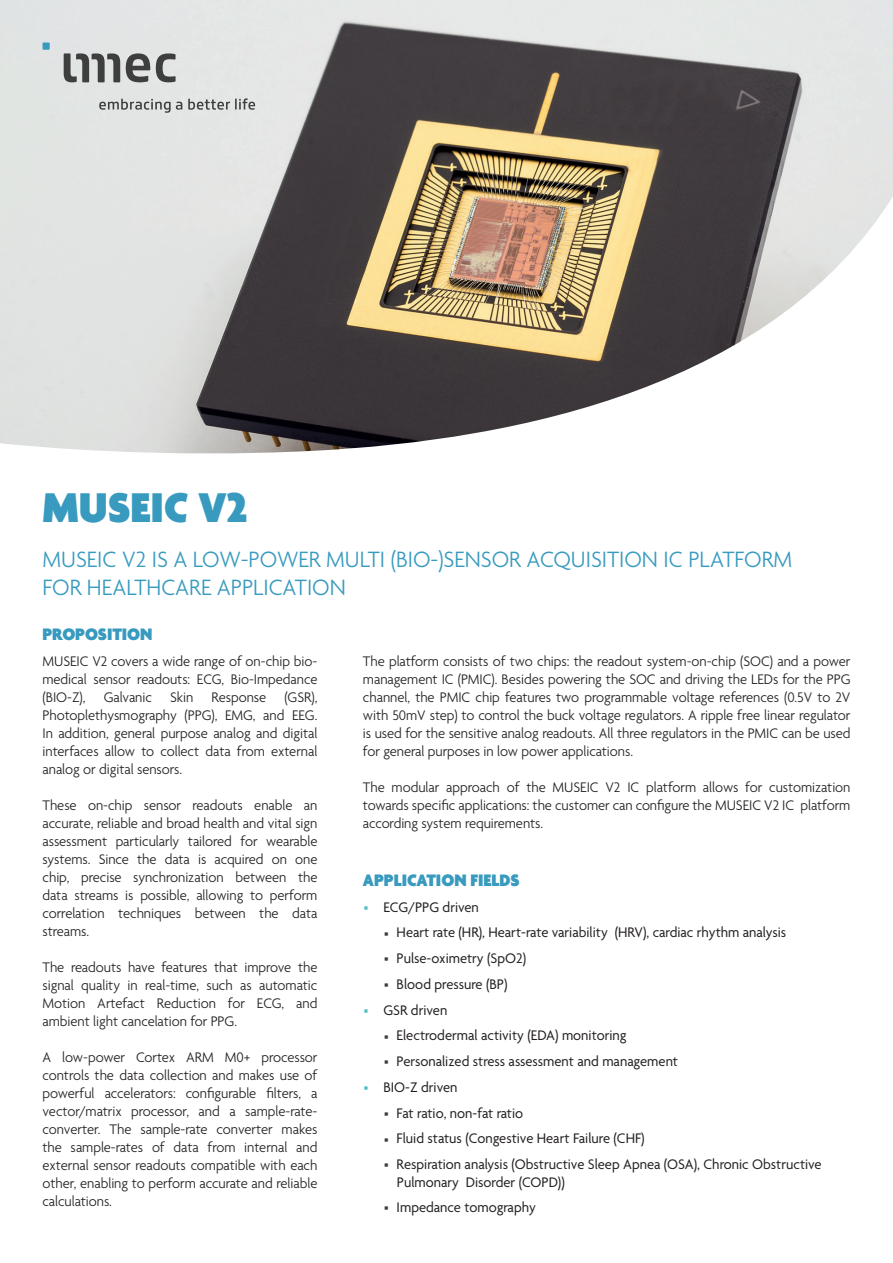
<style>
.page{position:relative;width:893px;height:1263px;background:#fff}
.page>*{position:absolute;margin:0;border:0;box-sizing:border-box;transform-origin:0 0}
.t1{font:900 45px "Agenda";color:#379abe}
.t2{font:300 24px/28px "Agenda";color:#379abe}
.t3{font:900 18px "Agenda";letter-spacing:-.005em;color:#379abe}
.t4{font:300 15px/18px "Agenda";letter-spacing:-.005em;color:#231f20;text-align:justify}
.t5{font:15px/17.2px "Agenda";color:#231f20}
.s1{font-family:"Bronkoh";font-weight:300;font-size:18px;color:#4fbfc2}
.s2{font-family:"Bronkoh";font-weight:300;font-size:18px;color:#3e3e3f}
</style>
<div class="page">
<img style="left:0;top:0;width:893px;height:454px">
<div style="left:43px;top:43px;width:7px;height:7px;background:#379abe"></div>
<svg style="left:126px;top:53px;width:24px;height:29px"></svg>
<svg style="left:64px;top:53px;width:56px;height:29px"></svg>
<svg style="left:156px;top:53px;width:20px;height:29px"></svg>
<svg style="left:99px;top:99px;width:83px;height:14px"></svg>
<svg style="left:188px;top:98px;width:67px;height:12px"></svg>
<h1 class="t1" style="left:43px;top:483px;width:207px">MUSEIC V2</h1>
<h2 class="t2" style="left:43px;top:546px;width:751px">MUSEIC V2 IS A LOW-POWER MULTI (BIO-)SENSOR ACQUISITION IC PLATFORM<br>FOR HEALTHCARE APPLICATION</h2>
<p class="t3" style="left:43px;top:625px;width:111px">PROPOSITION</p>
<p class="t4" style="left:43px;top:653px;width:276px">MUSEIC V2 covers a wide range of on-chip bio&shy;medical sensor readouts: ECG, Bio-Impedance (BIO-Z), Galvanic Skin Response (GSR), Photoplethysmography (PPG), EMG, and EEG.<br>In addition, general purpose analog and digital interfaces allow to collect data from external analog or digital sensors.</p>
<p class="t4" style="left:43px;top:797px;width:276px">These on-chip sensor readouts enable an accurate, reliable and broad health and vital sign assessment particularly tailored for wearable systems. Since the data is acquired on one chip, precise synchronization between the data streams is possible, allowing to perform correlation techniques between the data streams.</p>
<p class="t4" style="left:43px;top:959px;width:276px">The readouts have features that improve the signal quality in real-time, such as automatic Motion Artefact Reduction for ECG, and ambient light cancelation for PPG.</p>
<p class="t4" style="left:43px;top:1049px;width:276px">A low-power Cortex ARM M0+ processor controls the data collection and makes use of powerful accelerators: configurable filters, a vector/matrix processor, and a sample-rate&shy;converter. The sample-rate converter makes the sample-rates of data from internal and external sensor readouts compatible with each other, enabling to perform accurate and reliable calculations.</p>
<p class="t4" style="left:363px;top:653px;width:489px">The platform consists of two chips: the readout system-on-chip (SOC) and a power management IC (PMIC). Besides powering the SOC and driving the LEDs for the PPG channel, the PMIC chip features two programmable voltage references (0.5V to 2V with 50mV step) to control the buck voltage regulators. A ripple free linear regulator is used for the sensitive analog readouts. All three regulators in the PMIC can be used for general purposes in low power applications.</p>
<p class="t4" style="left:363px;top:779px;width:489px">The modular approach of the MUSEIC V2 IC platform allows for customization towards specific applications: the customer can configure the MUSEIC V2 IC platform according system requirements.</p>
<p class="t3" style="left:363px;top:870px;width:158px">APPLICATION FIELDS</p>
<p class="t5" style="left:363px;top:899px;width:118px"><span class="s1">•</span> ECG/PPG driven</p>
<p class="t5" style="left:383px;top:925px;width:405px"><span class="s2">•</span> Heart rate (HR), Heart-rate variability (HRV), cardiac rhythm analysis</p>
<p class="t5" style="left:383px;top:951px;width:145px"><span class="s2">•</span> Pulse-oximetry (SpO2)</p>
<p class="t5" style="left:383px;top:976px;width:126px"><span class="s2">•</span> Blood pressure (BP)</p>
<p class="t5" style="left:363px;top:1002px;width:86px"><span class="s1">•</span> GSR driven</p>
<p class="t5" style="left:383px;top:1028px;width:245px"><span class="s2">•</span> Electrodermal activity (EDA) monitoring</p>
<p class="t5" style="left:383px;top:1054px;width:296px"><span class="s2">•</span> Personalized stress assessment and management</p>
<p class="t5" style="left:363px;top:1079px;width:96px"><span class="s1">•</span> BIO-Z driven</p>
<p class="t5" style="left:383px;top:1105px;width:142px"><span class="s2">•</span> Fat ratio, non-fat ratio</p>
<p class="t5" style="left:383px;top:1131px;width:263px"><span class="s2">•</span> Fluid status (Congestive Heart Failure (CHF)</p>
<p class="t5" style="left:397px;top:1157px;width:426px;text-indent:-14px"><span class="s2">•</span> Respiration analysis (Obstructive Sleep Apnea (OSA), Chronic Obstructive<br>Pulmonary Disorder (COPD))</p>
<p class="t5" style="left:383px;top:1200px;width:154px"><span class="s2">•</span> Impedance tomography</p>
</div>
